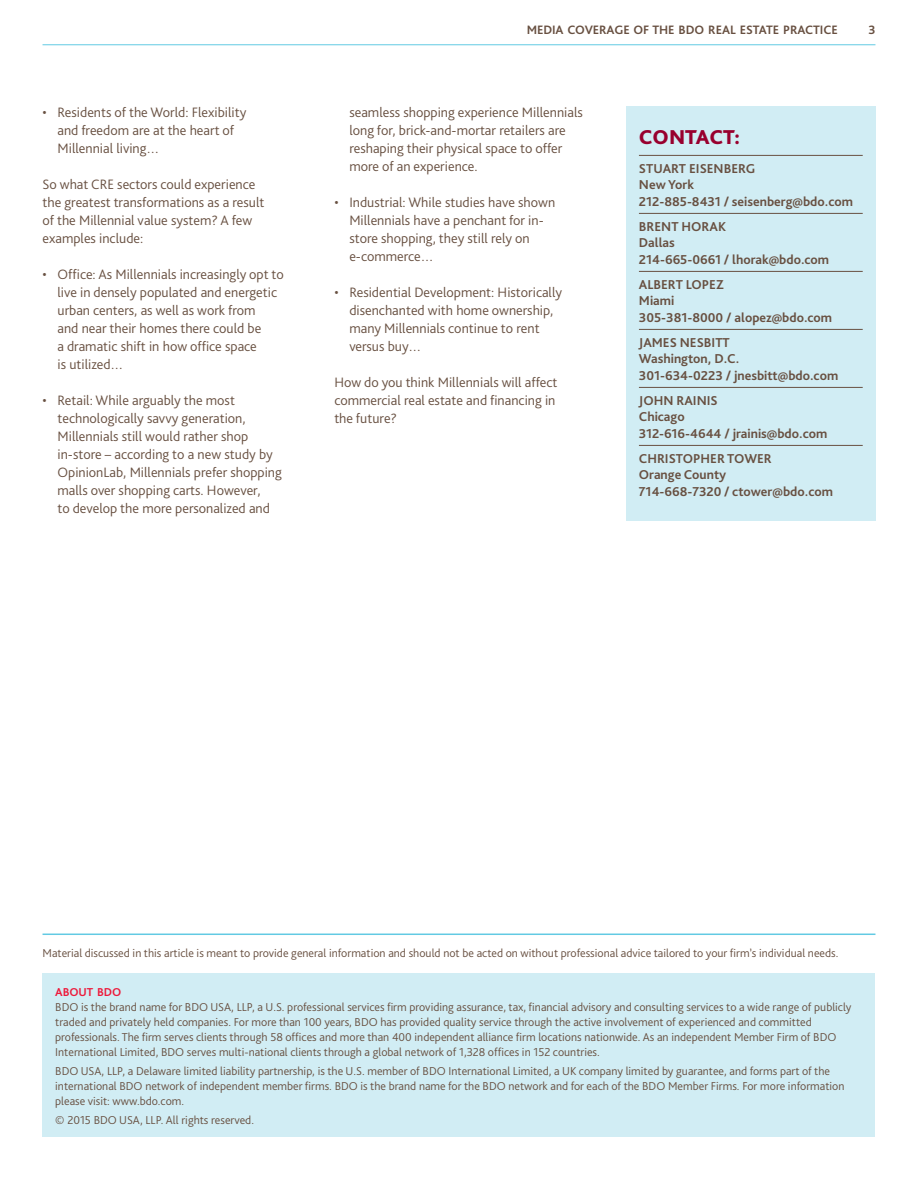
<style>
.page{position:relative;width:918px;height:1188px;background:#fff}
.page>*{position:absolute;margin:0;border:0;box-sizing:border-box;transform-origin:0 0}
.t1{font:800 21px "Bliss Pro";color:#98002e}
.t2{font:300 14.25px/18px "Bliss Pro";color:#685041}
.t3{font:700 13.5px/16.5px "Bliss Pro";color:#685041}
.t4{font:700 12.75px "Bliss Pro";letter-spacing:-.005em;color:#685041}
.t5{font:300 12px/15px "Bliss Pro";color:#685041}
.t6{font:700 12px "Bliss Pro";letter-spacing:-.005em;color:#ed1a3b}
</style>
<div class="page">
<hr style="left:43px;top:44px;width:832px;height:1px;background:#62cae3">
<div style="left:626px;top:106px;width:249px;height:414px;background:#d1edf4"></div>
<hr style="left:639px;top:155px;width:224px;height:1px;background:#685041">
<hr style="left:639px;top:213px;width:224px;height:1px;background:#685041">
<hr style="left:639px;top:271px;width:224px;height:1px;background:#685041">
<hr style="left:639px;top:329px;width:224px;height:1px;background:#685041">
<hr style="left:639px;top:387px;width:224px;height:1px;background:#685041">
<hr style="left:639px;top:445px;width:224px;height:1px;background:#685041">
<div style="left:43px;top:974px;width:832px;height:163px;background:#d1edf4"></div>
<hr style="left:43px;top:934px;width:832px;height:1px;background:#62cae3">
<p class="t2" style="left:58px;top:103px;width:190px;text-indent:-15px">• Residents of the World: Flexibility and freedom are at the heart of<br>Millennial living…</p>
<p class="t2" style="left:43px;top:175px;width:224px">So what CRE sectors could experience the greatest transformations as a result of the Millennial value system? A few examples include:</p>
<p class="t2" style="left:58px;top:265px;width:228px;text-indent:-15px">• Office: As Millennials increasingly opt to live in densely populated and energetic urban centers, as well as work from<br>and near their homes there could be<br>a dramatic shift in how office space<br>is utilized…</p>
<p class="t2" style="left:58px;top:391px;width:226px;text-indent:-15px">• Retail: While arguably the most technologically savvy generation, Millennials still would rather shop in-store – according to a new study by OpinionLab, Millennials prefer shopping malls over shopping carts. However,<br>to develop the more personalized and</p>
<p class="t4" style="left:527px;top:22px;width:313px">MEDIA COVERAGE OF THE BDO REAL ESTATE PRACTICE</p>
<p class="t4" style="left:868px;top:22px;width:9px">3</p>
<p class="t2" style="left:349px;top:103px;width:235px">seamless shopping experience Millennials long for, brick-and-mortar retailers are reshaping their physical space to offer more of an experience.</p>
<p class="t2" style="left:349px;top:193px;width:207px;text-indent:-15px">• Industrial: While studies have shown<br>Millennials have a penchant for in&shy;store shopping, they still rely on e-commerce…</p>
<p class="t2" style="left:349px;top:283px;width:214px;text-indent:-15px">• Residential Development: Historically disenchanted with home ownership, many Millennials continue to rent versus buy…</p>
<p class="t2" style="left:334px;top:373px;width:225px">How do you think Millennials will affect commercial real estate and financing in the future?</p>
<h1 class="t1" style="left:639px;top:124px;width:103px">CONTACT:</h1>
<p class="t3" style="left:639px;top:160px;width:216px">STUART EISENBERG<br>New York<br>212-885-8431 / seisenberg@bdo.com</p>
<p class="t3" style="left:639px;top:218px;width:192px">BRENT HORAK<br>Dallas<br>214-665-0661 / lhorak@bdo.com</p>
<p class="t3" style="left:639px;top:276px;width:195px">ALBERT LOPEZ<br>Miami<br>305-381-8000 / alopez@bdo.com</p>
<p class="t3" style="left:639px;top:334px;width:201px">JAMES NESBITT<br>Washington, D.C.<br>301-634-0223 / jnesbitt@bdo.com</p>
<p class="t3" style="left:639px;top:392px;width:190px">JOHN RAINIS<br>Chicago<br>312-616-4644 / jrainis@bdo.com</p>
<p class="t3" style="left:639px;top:450px;width:196px">CHRISTOPHER TOWER<br>Orange County<br>714-668-7320 / ctower@bdo.com</p>
<p class="t5" style="left:43px;top:945px;width:797px">Material discussed in this article is meant to provide general information and should not be acted on without professional advice tailored to your firm’s individual needs.</p>
<p class="t6" style="left:55px;top:984px;width:68px">ABOUT BDO</p>
<p class="t5" style="left:55px;top:999px;width:798px">BDO is the brand name for BDO USA, LLP, a U.S. professional services firm providing assurance, tax, financial advisory and consulting services to a wide range of publicly traded and privately held companies. For more than 100 years, BDO has provided quality service through the active involvement of experienced and committed professionals. The firm serves clients through 58 offices and more than 400 independent alliance firm locations nationwide. As an independent Member Firm of BDO International Limited, BDO serves multi-national clients through a global network of 1,328 offices in 152 countries.</p>
<p class="t5" style="left:55px;top:1063px;width:791px">BDO USA, LLP, a Delaware limited liability partnership, is the U.S. member of BDO International Limited, a UK company limited by guarantee, and forms part of the international BDO network of independent member firms. BDO is the brand name for the BDO network and for each of the BDO Member Firms. For more information please visit: www.bdo.com.</p>
<p class="t5" style="left:55px;top:1112px;width:200px">© 2015 BDO USA, LLP. All rights reserved.</p>
</div>
